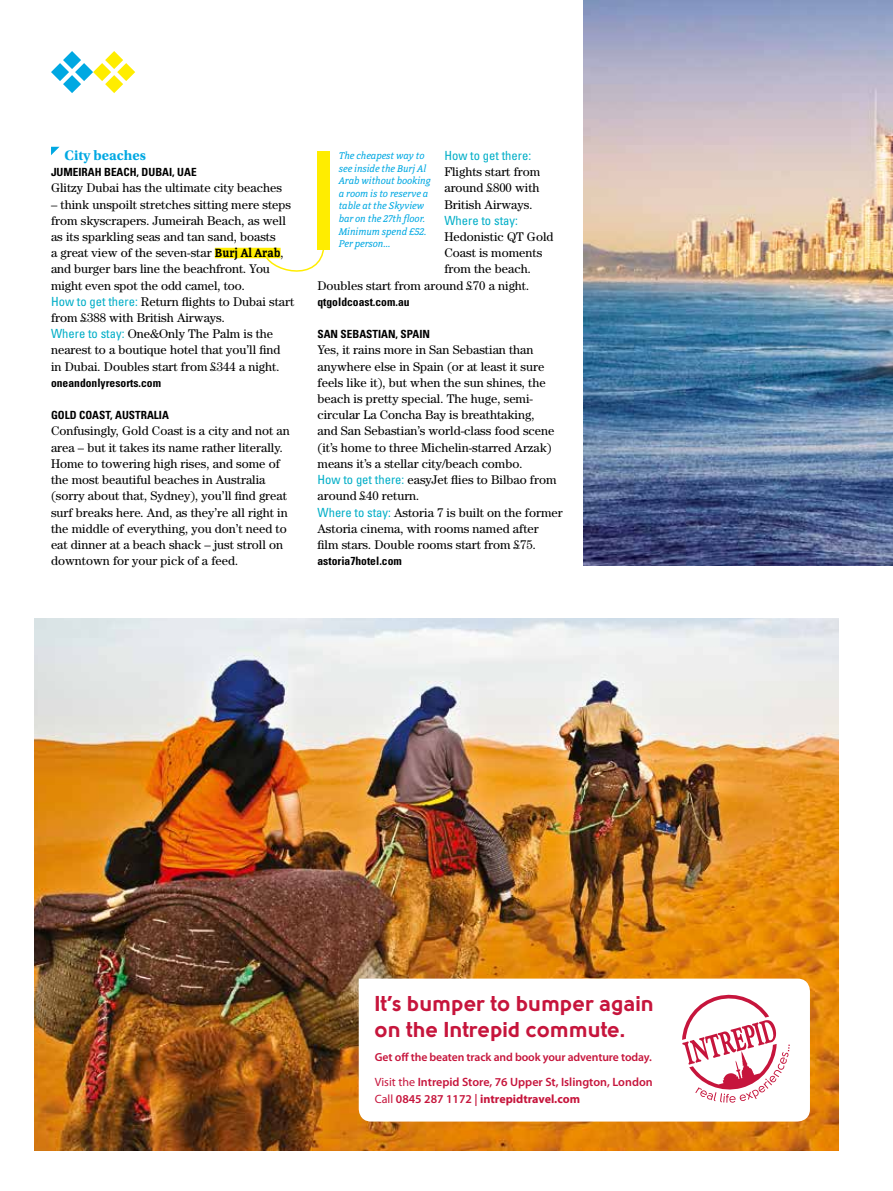
<style>
.page{position:relative;width:893px;height:1191px;background:#fff}
.page>*{position:absolute;margin:0;border:0;box-sizing:border-box;transform-origin:0 0}
.t1{font:900 21.45px/25.7px "Solomon";color:#c6153c}
.t2{font:700 14.4px "Utopia Std";color:#00a8e2}
.t3{font:12.6px/16.2px "Century Std";color:#000}
.t4{font:condensed 12.6px "Univers LT Std";color:#00aec7}
.t5{font:600 12px/16.6px "Myriad Pro";color:#c6153c}
.t6{font:600 11.7px "Myriad Pro";letter-spacing:-.01em;color:#c6153c}
.t7{font:700 condensed 11.55px "Univers LT Std";color:#000}
.t8{font:700 condensed 11.25px "Univers LT Std";color:#000}
.t9{font:italic 10.2px/12.6px "Directa Serif";letter-spacing:-.01em;color:#00a8e2}
.s1{font-family:"Directa Serif";font-weight:600}
.s2{font-family:"Univers LT Std";font-stretch:condensed;color:#00aec7}
.s3{font-weight:400}
.s4{font-weight:700}
</style>
<div class="page">
<svg style="left:262px;top:247px;width:63px;height:25px"></svg>
<div style="left:317px;top:151px;width:13px;height:99px;background:#ffed00"></div>
<div style="left:215px;top:248px;width:66px;height:10px;background:#ffed00"></div>
<img style="left:34px;top:619px;width:805px;height:531px">
<svg style="left:359px;top:978px;width:451px;height:143px"></svg>
<svg style="left:682px;top:994px;width:108px;height:108px"></svg>
<img style="left:584px;top:0;width:309px;height:565px">
<svg style="left:51px;top:147px;width:9px;height:8px"></svg>
<svg style="left:51px;top:51px;width:84px;height:42px"></svg>
<p class="t2" style="left:65px;top:147px;width:83px">City beaches</p>
<p class="t8" style="left:51px;top:165px;width:147px">JUMEIRAH BEACH, DUBAI, UAE</p>
<p class="t3" style="left:51px;top:180px;width:233px">Glitzy Dubai has the ultimate city beaches</p>
<p class="t3" style="left:51px;top:196px;width:245px">– think unspoilt stretches sitting mere steps from skyscrapers. Jumeirah Beach, as well as its sparkling seas and tan sand, boasts<br>a great view of the seven-star <span class="s1">Burj Al Arab</span>, and burger bars line the beachfront. You might even spot the odd camel, too.<br><span class="s2">How to get there:</span> Return flights to Dubai start from £388 with British Airways.<br><span class="s2">Where to stay:</span> One&amp;Only The Palm is the nearest to a boutique hotel that you’ll find<br>in Dubai. Doubles start from £344 a night.</p>
<p class="t7" style="left:51px;top:376px;width:112px">oneandonlyresorts.com</p>
<p class="t8" style="left:51px;top:408px;width:119px">GOLD COAST, AUSTRALIA</p>
<p class="t3" style="left:51px;top:423px;width:240px">Confusingly, Gold Coast is a city and not an area – but it takes its name rather literally.<br>Home to towering high rises, and some of the most beautiful beaches in Australia (sorry about that, Sydney), you’ll find great surf breaks here. And, as they’re all right in the middle of everything, you don’t need to eat dinner at a beach shack – just stroll on downtown for your pick of a feed.</p>
<p class="t4" style="left:444px;top:147px;width:88px">How to get there:</p>
<p class="t3" style="left:444px;top:164px;width:97px;text-align:justify">Flights start from around £800 with British Airways.</p>
<p class="t4" style="left:444px;top:212px;width:75px">Where to stay:</p>
<p class="t3" style="left:444px;top:228px;width:111px">Hedonistic QT Gold</p>
<p class="t3" style="left:444px;top:245px;width:99px">Coast is moments</p>
<p class="t3" style="left:444px;top:261px;width:88px">from the beach.</p>
<p class="t3" style="left:317px;top:277px;width:213px">Doubles start from around £70 a night.</p>
<p class="t7" style="left:317px;top:295px;width:94px">qtgoldcoast.com.au</p>
<p class="t8" style="left:317px;top:327px;width:114px">SAN SEBASTIAN, SPAIN</p>
<p class="t3" style="left:317px;top:342px;width:247px">Yes, it rains more in San Sebastian than anywhere else in Spain (or at least it sure feels like it), but when the sun shines, the beach is pretty special. The huge, semi&shy;circular La Concha Bay is breathtaking,<br>and San Sebastian’s world-class food scene (it’s home to three Michelin-starred Arzak) means it’s a stellar city/beach combo.<br><span class="s2">How to get there:</span> easyJet flies to Bilbao from around £40 return.<br><span class="s2">Where to stay:</span> Astoria 7 is built on the former Astoria cinema, with rooms named after film stars. Double rooms start from £75.</p>
<p class="t7" style="left:317px;top:554px;width:86px">astoria7hotel.com</p>
<p class="t9" style="left:339px;top:149px;width:93px">The cheapest way to see inside the Burj Al<br>Arab without booking a room is to reserve a table at the Skyview bar on the 27th floor.<br>Minimum spend £52.<br>Per person…</p>
<h1 class="t1" style="left:375px;top:990px;width:281px">It’s bumper to bumper again on the Intrepid commute.</h1>
<p class="t5" style="left:375px;top:1073px;width:279px"><span class="s3">Visit the</span> Intrepid Store, 76 Upper St, Islington, London<br><span class="s3">Call</span> 0845 287 1172 | <span class="s4">intrepidtravel.com</span></p>
<p class="t6" style="left:375px;top:1049px;width:278px">Get off the beaten track and book your adventure today.</p>
</div>
